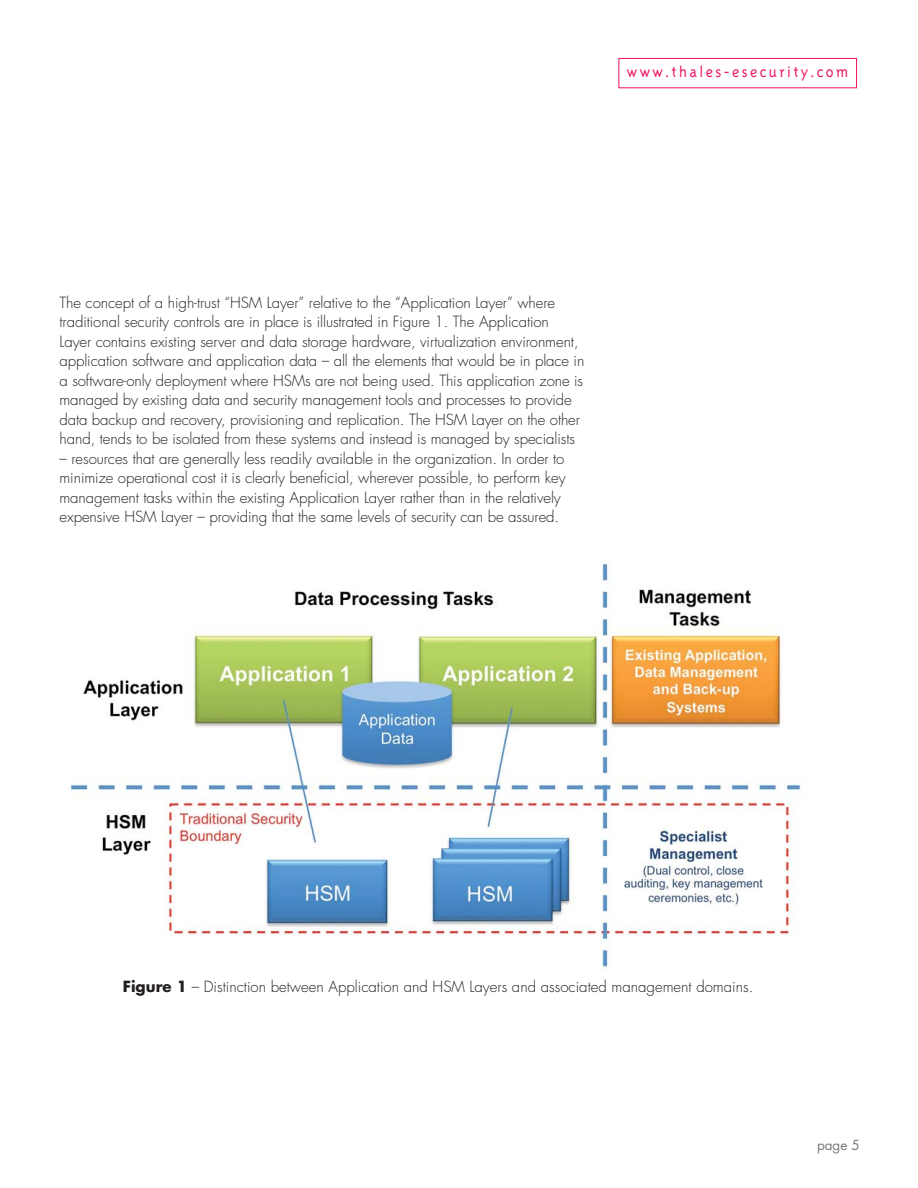
<style>
.page{position:relative;width:918px;height:1188px;background:#fff}
.page>*{position:absolute;margin:0;border:0;box-sizing:border-box;transform-origin:0 0}
.t1{font:300 16.5px "Triplex Sans";letter-spacing:.145em;color:#ed1064}
.t2{font:300 15px/19.5px "Futura Std";letter-spacing:-.005em;color:#231f20}
.t3{font:13.5px "Futura Std";color:#77787b}
.s1{font-weight:700}
</style>
<div class="page">
<div style="left:619px;top:58px;width:238px;height:30px;border:1px solid #ed1064"></div>
<img style="left:70px;top:563px;width:733px;height:404px">
<p class="t1" style="left:627px;top:63px;width:223px">www.thales-esecurity.com</p>
<p class="t2" style="left:60px;top:293px;width:526px">The concept of a high-trust “HSM Layer” relative to the “Application Layer” where traditional security controls are in place is illustrated in Figure 1. The Application Layer contains existing server and data storage hardware, virtualization environment, application software and application data – all the elements that would be in place in a software-only deployment where HSMs are not being used. This application zone is managed by existing data and security management tools and processes to provide data backup and recovery, provisioning and replication. The HSM Layer on the other hand, tends to be isolated from these systems and instead is managed by specialists</p>
<p class="t2" style="left:60px;top:449px;width:508px">– resources that are generally less readily available in the organization. In order to minimize operational cost it is clearly beneficial, wherever possible, to perform key management tasks within the existing Application Layer rather than in the relatively expensive HSM Layer – providing that the same levels of security can be assured.</p>
<p class="t2" style="left:123px;top:978px;width:632px"><span class="s1">Figure 1</span> – Distinction between Application and HSM Layers and associated management domains.</p>
<p class="t3" style="left:817px;top:1139px;width:44px">page 5</p>
</div>
